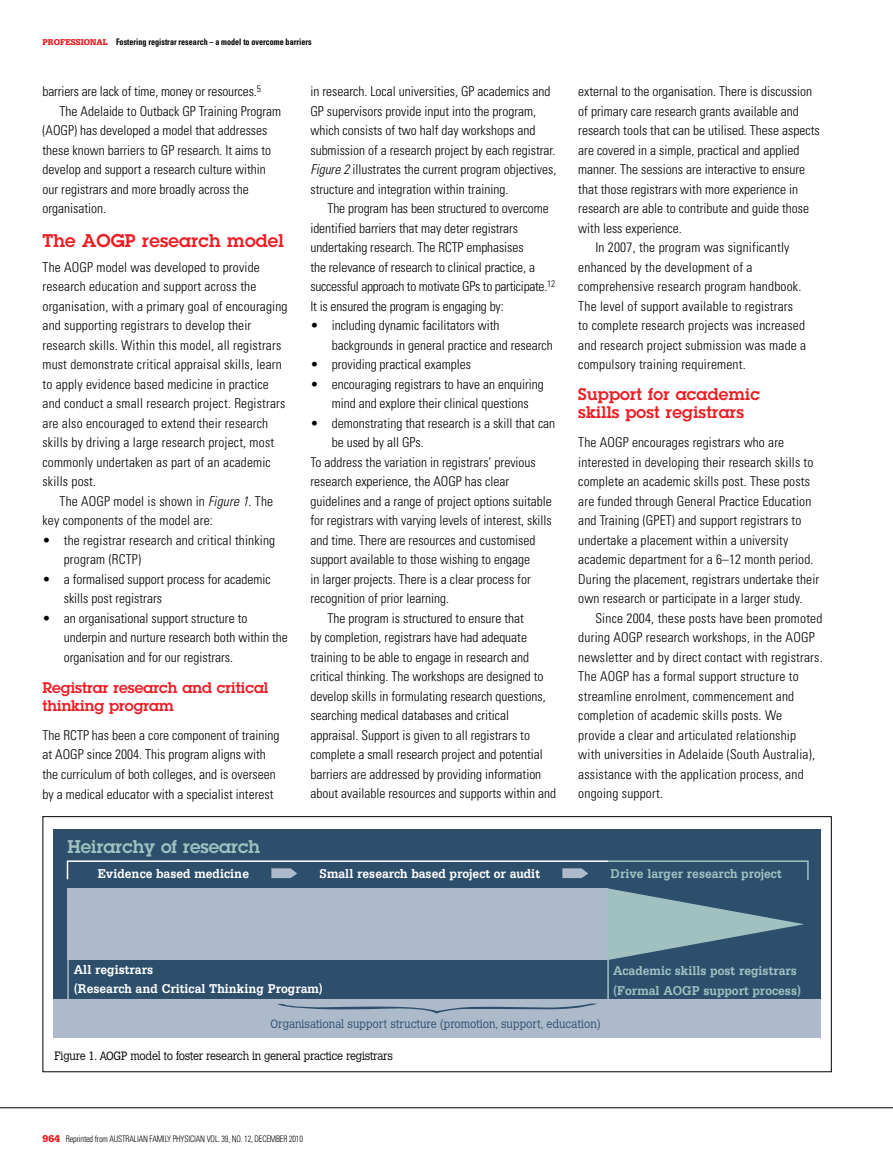
<style>
.page{position:relative;width:893px;height:1170px;background:#fff}
.page>*{position:absolute;margin:0;border:0;box-sizing:border-box;transform-origin:0 0}
.t1{font:600 18px "Lubalin Graph LT";letter-spacing:.015em;color:#ed1d24}
.t2{font:600 18px "Lubalin Graph LT";color:#a1c1c1}
.t3{font:600 16.5px/18px "Lubalin Graph LT";letter-spacing:.015em;color:#ed1d24}
.t4{font:600 15px/18px "Lubalin Graph LT";color:#ed1d24}
.t5{font:300 condensed 13.5px/19.5px "Univers LT";color:#000}
.t6{font:700 13.5px/19.6px "Serifa LT";color:#fff;scale:.9 1}
.t7{font:700 13.5px/19.6px "Serifa LT";color:#a1c1c1;scale:.9 1}
.t8{font:300 12px "Calvert";letter-spacing:-.02em;color:#000;scale:.9 1}
.t9{font:300 12px "Calvert";color:#2e4f6c;scale:.9 1}
.t10{font:300 condensed 9px "Univers LT";letter-spacing:-.015em;color:#000;scale:.9 1}
.t11{font:700 condensed 9px "Univers LT";color:#000;scale:.9 1}
.s1{font-family:"Serifa LT";font-weight:900;font-stretch:normal;color:#ed1d24}
.s2{font-style:italic}
.s3{font-family:"Serifa LT";font-weight:900;font-stretch:normal;font-size:10.5px;color:#ed1d24}
</style>
<div class="page">
<hr style="left:0;top:1107px;width:893px;height:1px;background:#000">
<div style="left:43px;top:816px;width:789px;height:255px;border:1px solid #000"></div>
<div style="left:53px;top:829px;width:768px;height:171px;background:#2e4f6c"></div>
<svg style="left:66px;top:860px;width:743px;height:20px"></svg>
<div style="left:68px;top:888px;width:540px;height:71px;background:#adbacb"></div>
<svg style="left:609px;top:888px;width:195px;height:71px"></svg>
<hr style="left:607px;top:888px;width:2px;height:112px;background:#a1c1c1">
<hr style="left:67px;top:901px;width:2px;height:99px;background:#adbacb">
<div style="left:53px;top:999px;width:768px;height:38px;background:#adbacb"></div>
<svg style="left:278px;top:1003px;width:319px;height:10px"></svg>
<p class="t11" style="left:43px;top:36px;width:301px"><span class="s1">PROFESSIONAL</span> Fostering registrar research – a model to overcome barriers</p>
<p class="t5" style="left:43px;top:82px;width:220px">barriers are lack of time, money or resources.<sup>5</sup></p>
<p class="t5" style="left:60px;top:101px;width:223px">The Adelaide to Outback GP Training Program</p>
<p class="t5" style="left:43px;top:121px;width:226px">(AOGP) has developed a model that addresses</p>
<p class="t5" style="left:43px;top:140px;width:230px">these known barriers to GP research. It aims to</p>
<p class="t5" style="left:43px;top:160px;width:225px">develop and support a research culture within</p>
<p class="t5" style="left:43px;top:179px;width:208px">our registrars and more broadly across the</p>
<p class="t5" style="left:43px;top:199px;width:65px">organisation.</p>
<h1 class="t1" style="left:43px;top:228px;width:243px">The AOGP research model</h1>
<p class="t5" style="left:43px;top:257px;width:247px">The AOGP model was developed to provide research education and support across the organisation, with a primary goal of encouraging and supporting registrars to develop their research skills. Within this model, all registrars must demonstrate critical appraisal skills, learn to apply evidence based medicine in practice and conduct a small research project. Registrars are also encouraged to extend their research skills by driving a large research project, most commonly undertaken as part of an academic skills post.</p>
<p class="t5" style="left:43px;top:491px;width:232px;text-indent:17px">The AOGP model is shown in <span class="s2">Figure 1</span>. The key components of the model are:</p>
<p class="t5" style="left:64px;top:530px;width:213px;text-indent:-21px">• the registrar research and critical thinking program (RCTP)</p>
<p class="t5" style="left:64px;top:569px;width:208px;text-indent:-21px">• a formalised support process for academic skills post registrars</p>
<p class="t5" style="left:64px;top:608px;width:226px;text-indent:-21px">• an organisational support structure to underpin and nurture research both within the organisation and for our registrars.</p>
<p class="t4" style="left:43px;top:678px;width:227px">Registrar research and critical thinking program</p>
<p class="t5" style="left:43px;top:725px;width:238px">The RCTP has been a core component of training at AOGP since 2004. This program aligns with the curriculum of both colleges, and is overseen by a medical educator with a specialist interest</p>
<h1 class="t2" style="left:68px;top:834px;width:194px">Heirarchy of research</h1>
<p class="t6" style="left:98px;top:863px;width:170px">Evidence based medicine</p>
<p class="t6" style="left:320px;top:863px;width:246px">Small research based project or audit</p>
<p class="t7" style="left:611px;top:863px;width:192px">Drive larger research project</p>
<p class="t5" style="left:310px;top:82px;width:247px">in research. Local universities, GP academics and GP supervisors provide input into the program, which consists of two half day workshops and submission of a research project by each registrar.<br><span class="s2">Figure 2</span> illustrates the current program objectives, structure and integration within training.</p>
<p class="t5" style="left:310px;top:199px;width:246px;text-indent:17px">The program has been structured to overcome identified barriers that may deter registrars undertaking research. The RCTP emphasises<br>the relevance of research to clinical practice, a successful approach to motivate GPs to participate.<sup>12<br></sup>It is ensured the program is engaging by:</p>
<p class="t5" style="left:332px;top:316px;width:223px;text-indent:-21px">• including dynamic facilitators with backgrounds in general practice and research</p>
<p class="t5" style="left:310px;top:355px;width:162px">• providing practical examples</p>
<p class="t5" style="left:310px;top:374px;width:235px;text-align:center">• encouraging registrars to have an enquiring mind and explore their clinical questions</p>
<p class="t5" style="left:310px;top:413px;width:246px">• demonstrating that research is a skill that can</p>
<p class="t5" style="left:332px;top:432px;width:94px">be used by all GPs.</p>
<p class="t5" style="left:310px;top:452px;width:227px">To address the variation in registrars’ previous</p>
<p class="t5" style="left:310px;top:471px;width:200px">research experience, the AOGP has clear</p>
<p class="t5" style="left:310px;top:491px;width:243px">guidelines and a range of project options suitable</p>
<p class="t5" style="left:310px;top:510px;width:243px">for registrars with varying levels of interest, skills</p>
<p class="t5" style="left:310px;top:530px;width:226px">and time. There are resources and customised</p>
<p class="t5" style="left:310px;top:549px;width:221px">support available to those wishing to engage</p>
<p class="t5" style="left:310px;top:569px;width:222px">in larger projects. There is a clear process for</p>
<p class="t5" style="left:310px;top:588px;width:140px">recognition of prior learning.</p>
<p class="t5" style="left:327px;top:608px;width:198px">The program is structured to ensure that</p>
<p class="t5" style="left:310px;top:627px;width:218px">by completion, registrars have had adequate</p>
<p class="t5" style="left:310px;top:647px;width:220px">training to be able to engage in research and</p>
<p class="t5" style="left:310px;top:666px;width:235px">critical thinking. The workshops are designed to</p>
<p class="t5" style="left:310px;top:686px;width:237px">develop skills in formulating research questions,</p>
<p class="t5" style="left:310px;top:705px;width:200px">searching medical databases and critical</p>
<p class="t5" style="left:310px;top:725px;width:221px">appraisal. Support is given to all registrars to</p>
<p class="t5" style="left:310px;top:744px;width:234px">complete a small research project and potential</p>
<p class="t5" style="left:310px;top:764px;width:232px">barriers are addressed by providing information</p>
<p class="t5" style="left:310px;top:783px;width:247px">about available resources and supports within and</p>
<p class="t5" style="left:578px;top:82px;width:235px">external to the organisation. There is discussion</p>
<p class="t5" style="left:578px;top:101px;width:222px">of primary care research grants available and</p>
<p class="t5" style="left:578px;top:121px;width:243px">research tools that can be utilised. These aspects</p>
<p class="t5" style="left:578px;top:140px;width:223px">are covered in a simple, practical and applied</p>
<p class="t5" style="left:578px;top:160px;width:228px">manner. The sessions are interactive to ensure</p>
<p class="t5" style="left:578px;top:179px;width:221px">that those registrars with more experience in</p>
<p class="t5" style="left:578px;top:199px;width:232px">research are able to contribute and guide those</p>
<p class="t5" style="left:578px;top:218px;width:105px">with less experience.</p>
<p class="t5" style="left:595px;top:237px;width:196px">I n 2007, the program was significantly</p>
<p class="t5" style="left:578px;top:257px;width:176px">enhanced by the development of a</p>
<p class="t5" style="left:578px;top:276px;width:225px">comprehensive research program handbook.</p>
<p class="t5" style="left:578px;top:296px;width:216px">The level of support available to registrars</p>
<p class="t5" style="left:578px;top:315px;width:228px">to complete research projects was increased</p>
<p class="t5" style="left:578px;top:335px;width:229px">and research project submission was made a</p>
<p class="t5" style="left:578px;top:354px;width:169px">compulsory training requirement.</p>
<p class="t3" style="left:578px;top:385px;width:183px">Support for academic skills post registrars</p>
<p class="t5" style="left:578px;top:433px;width:242px">The AOGP encourages registrars who are interested in developing their research skills to complete an academic skills post. These posts are funded through General Practice Education and Training (GPET) and support registrars to undertake a placement within a university academic department for a 6–12 month period.<br>During the placement, registrars undertake their own research or participate in a larger study.</p>
<p class="t5" style="left:578px;top:608px;width:246px;text-indent:17px">Since 2004, these posts have been promoted during AOGP research workshops, in the AOGP newsletter and by direct contact with registrars.<br>The AOGP has a formal support structure to streamline enrolment, commencement and completion of academic skills posts. We provide a clear and articulated relationship<br>with universities in Adelaide (South Australia), assistance with the application process, and ongoing support.</p>
<p class="t6" style="left:74px;top:959px;width:278px">All registrars<br>(Research and Critical Thinking Program)</p>
<p class="t7" style="left:613px;top:960px;width:210px">Academic skills post registrars (Formal AOGP support process)</p>
<p class="t9" style="left:271px;top:1017px;width:368px">Organisational support structure (promotion, support, education)</p>
<p class="t8" style="left:55px;top:1049px;width:377px">Figure 1. AOGP model to foster research in general practice registrars</p>
<p class="t10" style="left:43px;top:1133px;width:291px"><span class="s3">964</span> Reprinted from Australian Family Physician Vol. 39, No. 12, DECEMBER 2010</p>
</div>
